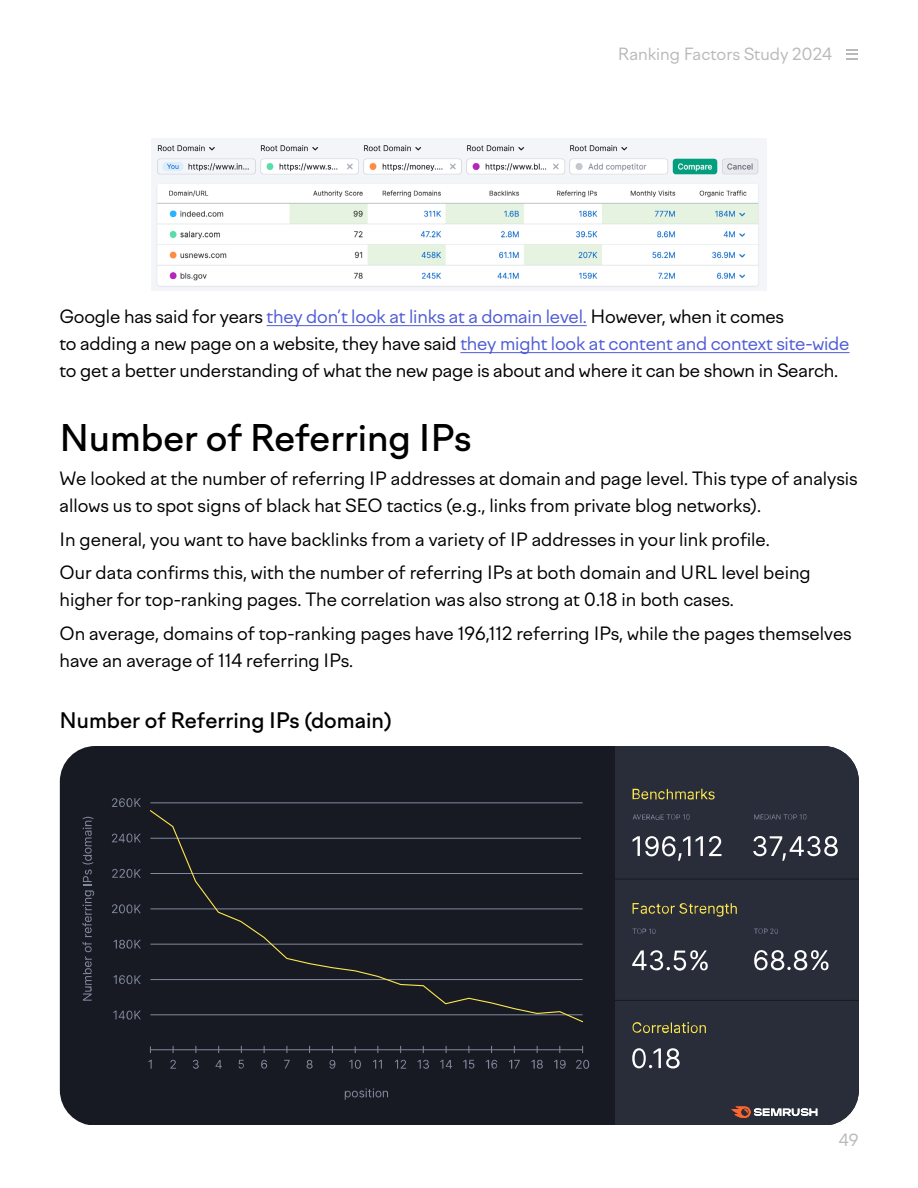
<style>
.page{position:relative;width:918px;height:1188px;background:#fff}
.page>*{position:absolute;margin:0;border:0;box-sizing:border-box;transform-origin:0 0}
.t1{font:500 36px "Factor A";color:#000}
.t2{font:500 21px "Factor A";color:#000}
.t3{font:18px/27px "Factor A";color:#000}
.t4{font:16.5px "Factor A";color:#b9b9b9}
.s1{color:#4f5cd6}
</style>
<div class="page">
<svg style="left:846px;top:49px;width:12px;height:11px"></svg>
<hr style="left:267px;top:325px;width:320px;height:1px;background:#4f5cd6">
<hr style="left:460px;top:352px;width:390px;height:1px;background:#4f5cd6">
<img style="left:151px;top:138px;width:616px;height:152px">
<div style="left:60px;top:746px;width:555px;height:379px;background:#171a22"></div>
<div style="left:615px;top:746px;width:243px;height:379px;background:#282d39"></div>
<hr style="left:612px;top:879px;width:246px;height:1px;background:#171a22">
<hr style="left:612px;top:1000px;width:246px;height:1px;background:#171a22">
<svg style="left:633px;top:789px;width:82px;height:11px"></svg>
<svg style="left:633px;top:1022px;width:73px;height:11px"></svg>
<svg style="left:633px;top:814px;width:57px;height:6px"></svg>
<svg style="left:633px;top:929px;width:23px;height:5px"></svg>
<svg style="left:754px;top:814px;width:52px;height:5px"></svg>
<svg style="left:633px;top:836px;width:57px;height:25px"></svg>
<svg style="left:696px;top:836px;width:7px;height:20px"></svg>
<svg style="left:753px;top:836px;width:85px;height:25px"></svg>
<svg style="left:632px;top:950px;width:76px;height:21px"></svg>
<svg style="left:632px;top:1048px;width:48px;height:21px"></svg>
<svg style="left:754px;top:950px;width:74px;height:20px"></svg>
<hr style="left:150px;top:803px;width:433px;height:1px;background:#82899d">
<hr style="left:150px;top:1049px;width:433px;height:1px;background:#82899d">
<svg style="left:148px;top:1060px;width:4px;height:9px"></svg>
<svg style="left:170px;top:1060px;width:6px;height:9px"></svg>
<svg style="left:193px;top:1060px;width:6px;height:9px"></svg>
<svg style="left:216px;top:1060px;width:6px;height:9px"></svg>
<svg style="left:239px;top:1060px;width:5px;height:9px"></svg>
<svg style="left:261px;top:1060px;width:6px;height:9px"></svg>
<svg style="left:284px;top:1060px;width:6px;height:9px"></svg>
<svg style="left:307px;top:1060px;width:6px;height:9px"></svg>
<svg style="left:330px;top:1060px;width:5px;height:9px"></svg>
<svg style="left:349px;top:1060px;width:12px;height:9px"></svg>
<svg style="left:373px;top:1060px;width:9px;height:9px"></svg>
<svg style="left:395px;top:1060px;width:11px;height:9px"></svg>
<svg style="left:418px;top:1060px;width:11px;height:9px"></svg>
<svg style="left:440px;top:1060px;width:12px;height:9px"></svg>
<svg style="left:463px;top:1060px;width:11px;height:9px"></svg>
<svg style="left:486px;top:1060px;width:11px;height:9px"></svg>
<svg style="left:509px;top:1060px;width:11px;height:9px"></svg>
<svg style="left:531px;top:1060px;width:12px;height:9px"></svg>
<svg style="left:554px;top:1060px;width:12px;height:9px"></svg>
<svg style="left:576px;top:1060px;width:13px;height:9px"></svg>
<svg style="left:112px;top:798px;width:29px;height:9px"></svg>
<svg style="left:112px;top:833px;width:29px;height:9px"></svg>
<svg style="left:112px;top:869px;width:29px;height:9px"></svg>
<svg style="left:112px;top:904px;width:29px;height:9px"></svg>
<svg style="left:114px;top:940px;width:27px;height:9px"></svg>
<svg style="left:114px;top:975px;width:27px;height:9px"></svg>
<svg style="left:113px;top:1011px;width:28px;height:9px"></svg>
<div style="left:149px;top:809px;width:435px;height:214px;background:#171a22"></div>
<svg style="left:345px;top:1088px;width:43px;height:12px"></svg>
<svg style="left:82px;top:817px;width:12px;height:184px;background:#2d313b"></svg>
<svg style="left:754px;top:929px;width:24px;height:5px"></svg>
<svg style="left:633px;top:903px;width:104px;height:14px"></svg>
<svg style="left:709px;top:836px;width:13px;height:20px"></svg>
<svg style="left:732px;top:1106px;width:85px;height:12px"></svg>
<p class="t4" style="left:618px;top:44px;width:216px">Ranking Factors Study 2024</p>
<p class="t3" style="left:60px;top:303px;width:792px">Google has said for years <span class="s1">they don’t look at links at a domain level.</span> However, when it comes<br>to adding a new page on a website, they have said <span class="s1">they might look at content and context site-wide </span>to get a better understanding of what the new page is about and where it can be shown in Search.</p>
<h1 class="t1" style="left:60px;top:417px;width:413px">Number of Referring IPs</h1>
<p class="t3" style="left:60px;top:465px;width:800px">We looked at the number of referring IP addresses at domain and page level. This type of analysis allows us to spot signs of black hat SEO tactics (e.g., links from private blog networks).</p>
<p class="t3" style="left:60px;top:523px;width:753px;line-height:33.8px">In general, you want to have backlinks from a variety of IP addresses in your link profile.<br>Our data confirms this, with the number of referring IPs at both domain and URL level being</p>
<p class="t3" style="left:60px;top:583px;width:794px;line-height:33.8px">higher for top-ranking pages. The correlation was also strong at 0.18 in both cases.<br>On average, domains of top-ranking pages have 196,112 referring IPs, while the pages themselves</p>
<p class="t3" style="left:60px;top:648px;width:295px">have an average of 114 referring IPs.</p>
<p class="t2" style="left:60px;top:708px;width:334px">Number of Referring IPs (domain)</p>
<p class="t4" style="left:839px;top:1131px;width:21px">49</p>
</div>
